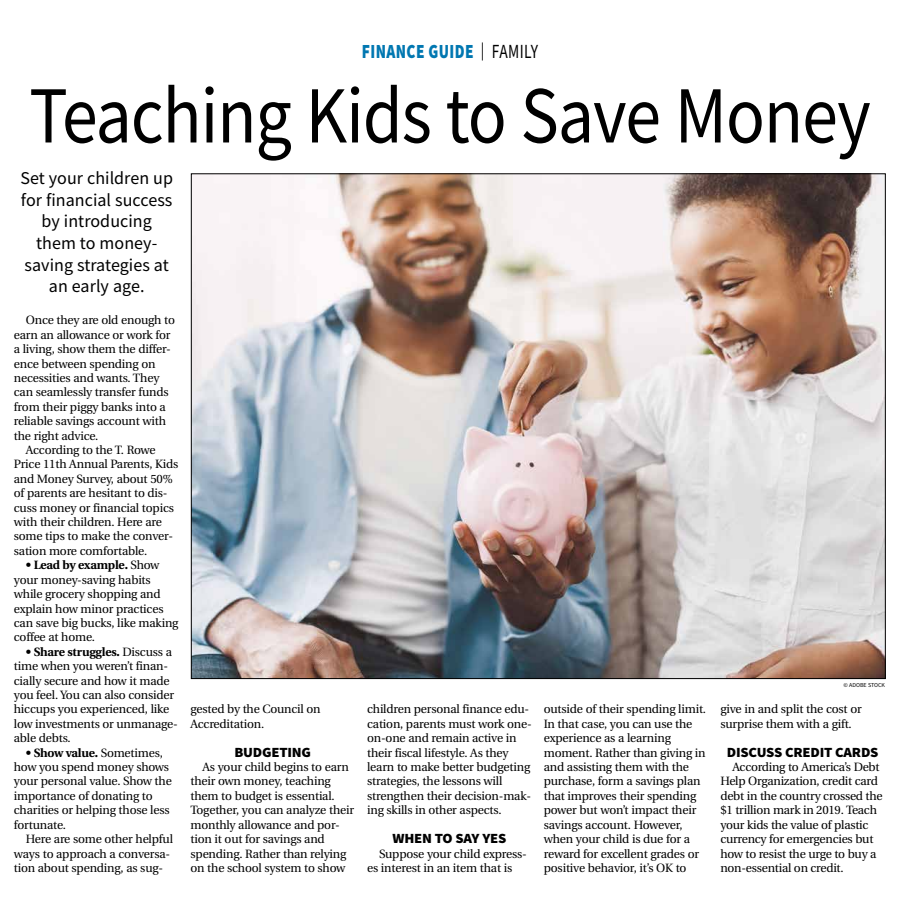
<style>
.page{position:relative;width:900px;height:908px;background:#fff}
.page>*{position:absolute;margin:0;border:0;box-sizing:border-box;transform-origin:0 0}
.t1{font:81px "Source Sans Pro";letter-spacing:-.015em;color:#000;scale:.89 1}
.t2{font:900 20px "Source Sans Pro";letter-spacing:.025em;color:#0077b1;scale:.77 1}
.t3{font:18px/21.6px "Source Sans Pro";color:#000;text-align:center}
.t4{font:900 14px "Source Sans Pro";letter-spacing:-.015em;color:#000;scale:1.05 1}
.t5{font:12px/14.4px "Utopia";letter-spacing:-.015em;color:#000}
.t6{font:6px "Source Sans Pro";color:#000}
.s1{font-weight:400;font-size:18px;color:#000}
.s2{font-weight:400;color:#000}
.s3{font-weight:700}
</style>
<div class="page">
<img style="left:193px;top:175px;width:691px;height:501px">
<h2 class="t2" style="left:362px;top:38px;width:230px">FINANCE GUIDE <span class="s1">|</span> <span class="s2">FAMILY</span></h2>
<h1 class="t1" style="left:29px;top:64px;width:947px">Teaching Kids to Save Money</h1>
<h3 class="t3" style="left:20px;top:167px;width:154px">Set your children up for financial success by introducing them to money&shy;saving strategies at an early age.</h3>
<p class="t5" style="left:26px;top:313px;width:151px">Once they are old enough to</p>
<p class="t5" style="left:14px;top:327px;width:158px">earn an allowance or work for</p>
<p class="t5" style="left:14px;top:342px;width:159px">a living, show them the differ-</p>
<p class="t5" style="left:14px;top:356px;width:143px">ence between spending on</p>
<p class="t5" style="left:14px;top:371px;width:147px">necessities and wants. They</p>
<p class="t5" style="left:14px;top:385px;width:156px">can seamlessly transfer funds</p>
<p class="t5" style="left:14px;top:399px;width:153px">from their piggy banks into a</p>
<p class="t5" style="left:14px;top:414px;width:154px">reliable savings account with</p>
<p class="t5" style="left:14px;top:428px;width:86px">the right advice.</p>
<p class="t5" style="left:26px;top:443px;width:131px">According to the T. Rowe</p>
<p class="t5" style="left:14px;top:457px;width:166px">Price 11th Annual Parents, Kids</p>
<p class="t5" style="left:14px;top:471px;width:160px">and Money Survey, about 50%</p>
<p class="t5" style="left:14px;top:486px;width:155px">of parents are hesitant to dis-</p>
<p class="t5" style="left:14px;top:500px;width:162px">cuss money or financial topics</p>
<p class="t5" style="left:14px;top:515px;width:150px">with their children. Here are</p>
<p class="t5" style="left:14px;top:529px;width:161px">some tips to make the conver-</p>
<p class="t5" style="left:14px;top:543px;width:135px">sation more comfortable.</p>
<p class="t5" style="left:14px;top:558px;width:166px;text-indent:12px"><span class="s3">• Lead by example.</span> Show your money-saving habits while grocery shopping and explain how minor practices can save big bucks, like making coffee at home.</p>
<p class="t5" style="left:14px;top:644px;width:166px;text-indent:12px"><span class="s3">• Share struggles.</span> Discuss a time when you weren’t finan&shy;cially secure and how it made you feel. You can also consider hiccups you experienced, like low investments or unmanage&shy;able debts.</p>
<p class="t5" style="left:14px;top:745px;width:160px;text-indent:12px"><span class="s3">• Show value.</span> Sometimes, how you spend money shows your personal value. Show the importance of donating to charities or helping those less fortunate.</p>
<p class="t5" style="left:14px;top:831px;width:161px;text-indent:12px">Here are some other helpful ways to approach a conversa&shy;tion about spending, as sug-</p>
<p class="t5" style="left:190px;top:702px;width:132px">gested by the Council on<br>Accreditation.</p>
<p class="t4" style="left:235px;top:742px;width:74px">BUDGETING</p>
<p class="t5" style="left:190px;top:759px;width:165px;text-indent:12px">As your child begins to earn their own money, teaching them to budget is essential.<br>Together, you can analyze their monthly allowance and por&shy;tion it out for savings and spending. Rather than relying on the school system to show</p>
<p class="t5" style="left:367px;top:702px;width:166px">children personal finance edu&shy;cation, parents must work one&shy;on-one and remain active in their fiscal lifestyle. As they learn to make better budgeting strategies, the lessons will strengthen their decision-mak&shy;ing skills in other aspects.</p>
<p class="t4" style="left:393px;top:828px;width:110px">WHEN TO SAY YES</p>
<p class="t5" style="left:367px;top:846px;width:161px;text-indent:12px">Suppose your child express&shy;es interest in an item that is</p>
<p class="t6" style="left:844px;top:681px;width:43px">© ADOBE STOCK</p>
<p class="t5" style="left:544px;top:702px;width:164px">outside of their spending limit.<br>In that case, you can use the experience as a learning moment. Rather than giving in and assisting them with the purchase, form a savings plan that improves their spending power but won’t impact their savings account. However, when your child is due for a reward for excellent grades or positive behavior, it’s OK to</p>
<p class="t5" style="left:720px;top:702px;width:143px">give in and split the cost or surprise them with a gift.</p>
<p class="t4" style="left:727px;top:742px;width:146px">DISCUSS CREDIT CARDS</p>
<p class="t5" style="left:720px;top:759px;width:164px;text-indent:12px">According to America’s Debt<br>Help Organization, credit card debt in the country crossed the $1 trillion mark in 2019. Teach your kids the value of plastic currency for emergencies but how to resist the urge to buy a non-essential on credit.</p>
</div>
